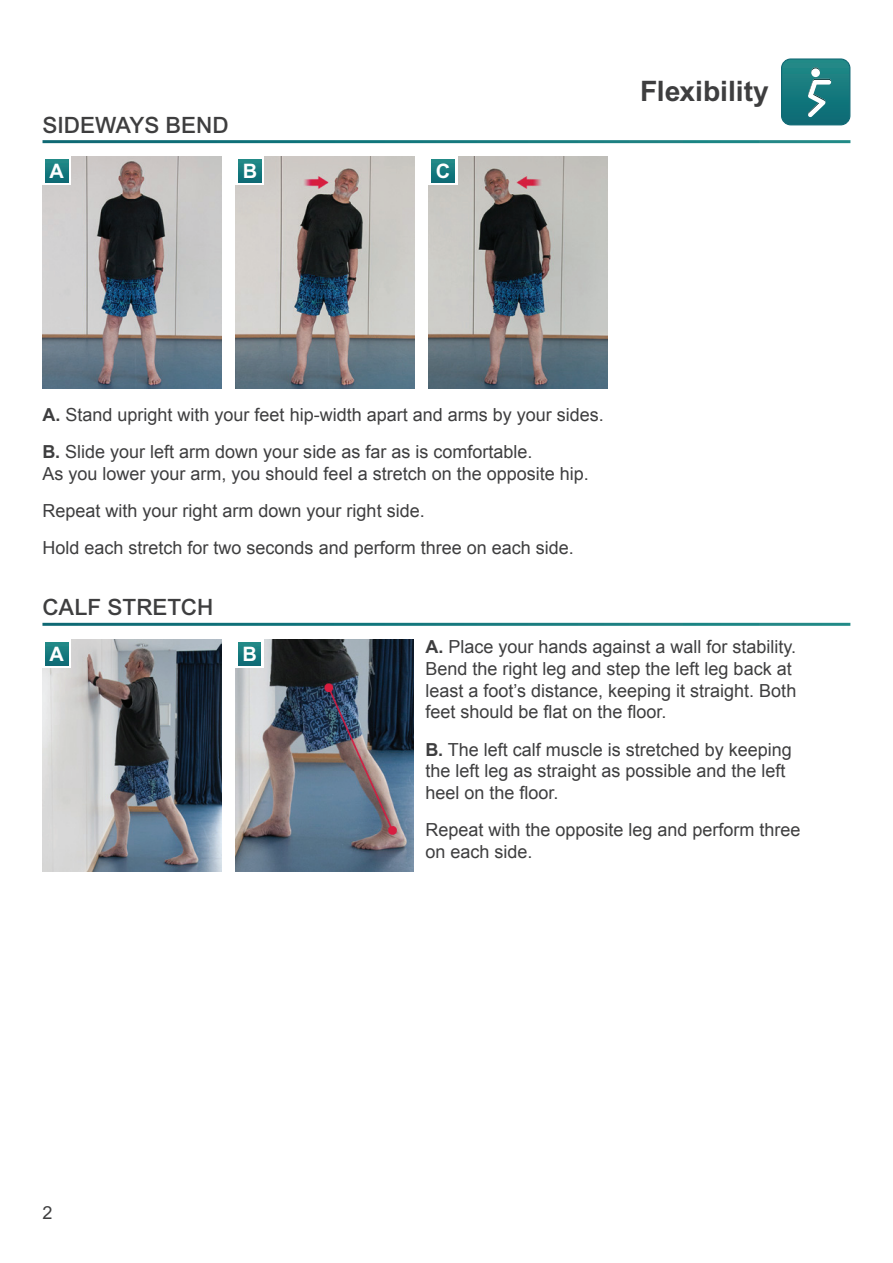
<style>
.page{position:relative;width:893px;height:1263px;background:#fff}
.page>*{position:absolute;margin:0;border:0;box-sizing:border-box;transform-origin:0 0}
.t1{font:700 28.2px "Arial SFMT";color:#3e3e3f}
.t2{font:500 22.5px "Arial";color:#3e3e3f}
.t3{font:700 19.95px "Arial SFMT";color:#fff}
.t4{font:18px/21.6px "Arial";color:#3e3e3f}
.t5{font:18px "Arial SFMT";color:#3e3e3f}
.s1{font-family:"Arial SFMT";font-weight:700}
</style>
<div class="page">
<svg style="left:781px;top:58px;width:69px;height:67px;background:#2a8488"></svg>
<div style="left:811px;top:68px;width:9px;height:9px;background:#fff;border-radius:50%"></div>
<img style="left:43px;top:157px;width:178px;height:232px">
<svg style="left:43px;top:157px;width:28px;height:28px"></svg>
<div style="left:46px;top:160px;width:22px;height:22px;background:linear-gradient(to bottom,#238b88,#0c6c76)"></div>
<img style="left:236px;top:157px;width:178px;height:232px">
<svg style="left:236px;top:157px;width:28px;height:28px"></svg>
<div style="left:239px;top:160px;width:22px;height:22px;background:linear-gradient(to bottom,#238b88,#0c6c76)"></div>
<img style="left:429px;top:157px;width:178px;height:232px">
<svg style="left:429px;top:157px;width:28px;height:28px"></svg>
<div style="left:432px;top:160px;width:22px;height:22px;background:linear-gradient(to bottom,#238b88,#0c6c76)"></div>
<img style="left:42px;top:639px;width:179px;height:232px">
<svg style="left:42px;top:639px;width:29px;height:29px"></svg>
<svg style="left:45px;top:642px;width:23px;height:23px"></svg>
<img style="left:235px;top:639px;width:179px;height:232px">
<div style="left:233px;top:637px;width:31px;height:31px;background:#fff"></div>
<svg style="left:238px;top:642px;width:23px;height:23px"></svg>
<p class="t2" style="left:43px;top:112px;width:188px">SIDEWAYS BEND</p>
<p class="t3" style="left:50px;top:159px;width:16px">A</p>
<p class="t3" style="left:243px;top:159px;width:16px">B</p>
<p class="t3" style="left:436px;top:159px;width:16px">C</p>
<h1 class="t1" style="left:640px;top:75px;width:130px">Flexibility</h1>
<p class="t4" style="left:43px;top:396px;width:563px;line-height:37.3px"><span class="s1">A.</span> Stand upright with your feet hip-width apart and arms by your sides.<br><span class="s1">B.</span> Slide your left arm down your side as far as is comfortable.</p>
<p class="t4" style="left:43px;top:455px;width:548px;line-height:37.3px">As you lower your arm, you should feel a stretch on the opposite hip.<br>Repeat with your right arm down your right side.<br>Hold each stretch for two seconds and perform three on each side.</p>
<p class="t2" style="left:42px;top:594px;width:172px">CALF STRETCH</p>
<p class="t3" style="left:50px;top:642px;width:16px">A</p>
<p class="t3" style="left:242px;top:642px;width:16px">B</p>
<p class="t4" style="left:425px;top:636px;width:372px"><span class="s1">A.</span> Place your hands against a wall for stability.<br>Bend the right leg and step the left leg back at least a foot’s distance, keeping it straight. Both feet should be flat on the floor.</p>
<p class="t4" style="left:425px;top:739px;width:368px"><span class="s1">B.</span> The left calf muscle is stretched by keeping the left leg as straight as possible and the left heel on the floor.</p>
<p class="t4" style="left:425px;top:819px;width:377px">Repeat with the opposite leg and perform three on each side.</p>
<p class="t5" style="left:43px;top:1202px;width:12px">2</p>
</div>
